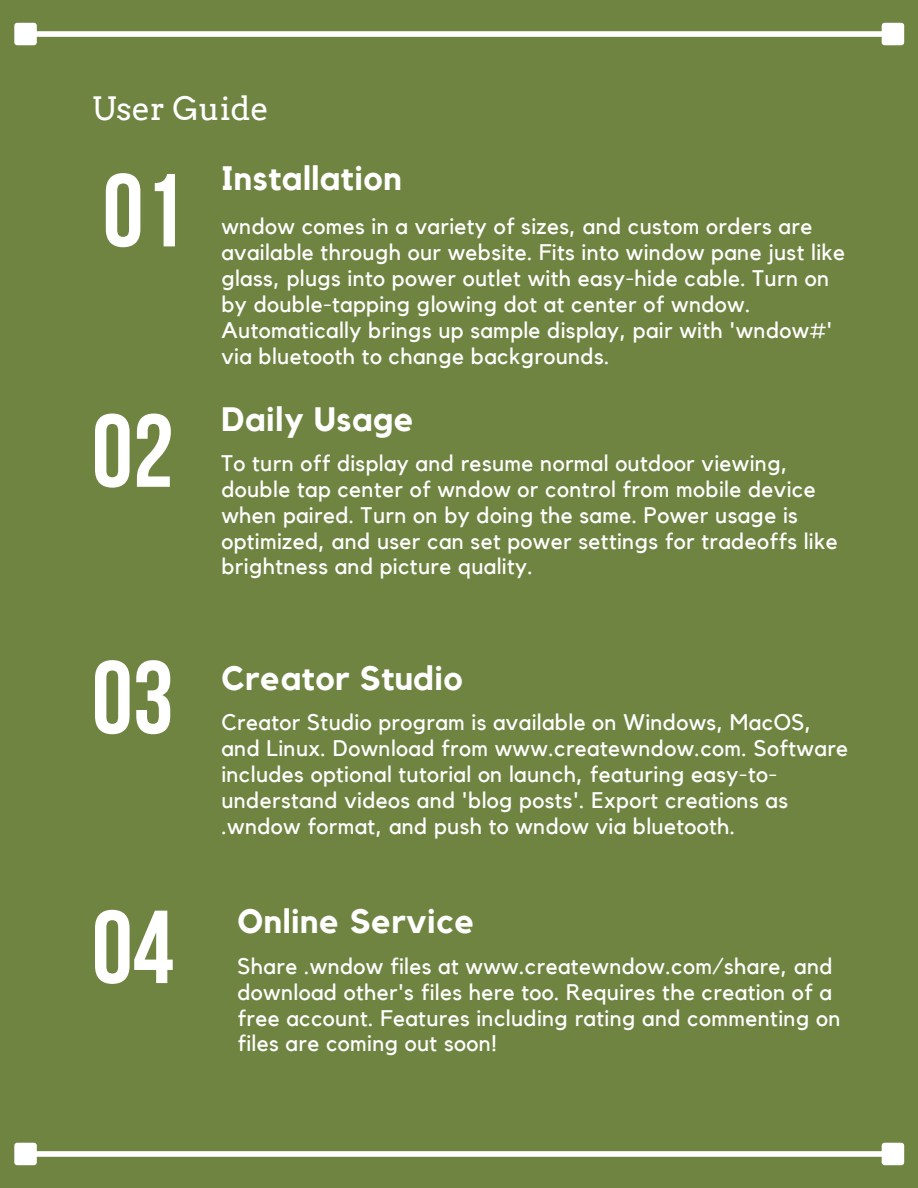
<style>
.page{position:relative;width:918px;height:1188px;background:#708442}
.page>*{position:absolute;margin:0;border:0;box-sizing:border-box;transform-origin:0 0}
.t1{font:700 103.5px "Bebas Neue";color:#fff}
.t2{font:700 33.75px "Kollektif";letter-spacing:.02em;color:#fff}
.t3{font:32.25px "Arvo";color:#fff}
.t4{font:22.5px/25.8px "Kollektif";letter-spacing:.02em;color:#fff}
</style>
<div class="page">
<div style="left:37px;top:31px;width:845px;height:6px;background:#fff"></div>
<div style="left:17px;top:26px;width:17px;height:16px;background:#fff"></div>
<div style="left:14px;top:23px;width:23px;height:22px;border:6px solid #fff"></div>
<div style="left:884px;top:26px;width:17px;height:16px;background:#fff"></div>
<div style="left:882px;top:23px;width:22px;height:22px;border:6px solid #fff"></div>
<div style="left:37px;top:1151px;width:845px;height:6px;background:#fff"></div>
<div style="left:17px;top:1146px;width:17px;height:16px;background:#fff"></div>
<div style="left:14px;top:1143px;width:23px;height:22px;border:6px solid #fff"></div>
<div style="left:884px;top:1146px;width:17px;height:16px;background:#fff"></div>
<div style="left:882px;top:1143px;width:22px;height:22px;border:6px solid #fff"></div>
<p class="t3" style="left:92px;top:89px;width:179px">User Guide</p>
<p class="t1" style="left:103px;top:169px;width:83px">01</p>
<p class="t2" style="left:221px;top:163px;width:182px">Installation</p>
<p class="t4" style="left:221px;top:215px;width:625px">wndow comes in a variety of sizes, and custom orders are available through our website. Fits into window pane just like glass, plugs into power outlet with easy-hide cable. Turn on by double-tapping glowing dot at center of wndow.<br>Automatically brings up sample display, pair with 'wndow#' via bluetooth to change backgrounds.</p>
<p class="t1" style="left:92px;top:409px;width:83px">02</p>
<p class="t2" style="left:221px;top:403px;width:194px">Daily Usage</p>
<p class="t4" style="left:221px;top:451px;width:618px">To turn off display and resume normal outdoor viewing, double tap center of wndow or control from mobile device when paired. Turn on by doing the same. Power usage is optimized, and user can set power settings for tradeoffs like brightness and picture quality.</p>
<p class="t1" style="left:92px;top:656px;width:83px">03</p>
<p class="t2" style="left:221px;top:663px;width:243px">Creator Studio</p>
<p class="t4" style="left:221px;top:710px;width:628px">Creator Studio program is available on Windows, MacOS, and Linux. Download from www.createwndow.com. Software includes optional tutorial on launch, featuring easy-to&shy;understand videos and 'blog posts'. Export creations as .wndow format, and push to wndow via bluetooth.</p>
<p class="t1" style="left:92px;top:905px;width:83px">04</p>
<p class="t2" style="left:237px;top:906px;width:239px">Online Service</p>
<p class="t4" style="left:237px;top:954px;width:604px">Share .wndow files at www.createwndow.com/share, and download other's files here too. Requires the creation of a free account. Features including rating and commenting on files are coming out soon!</p>
</div>
